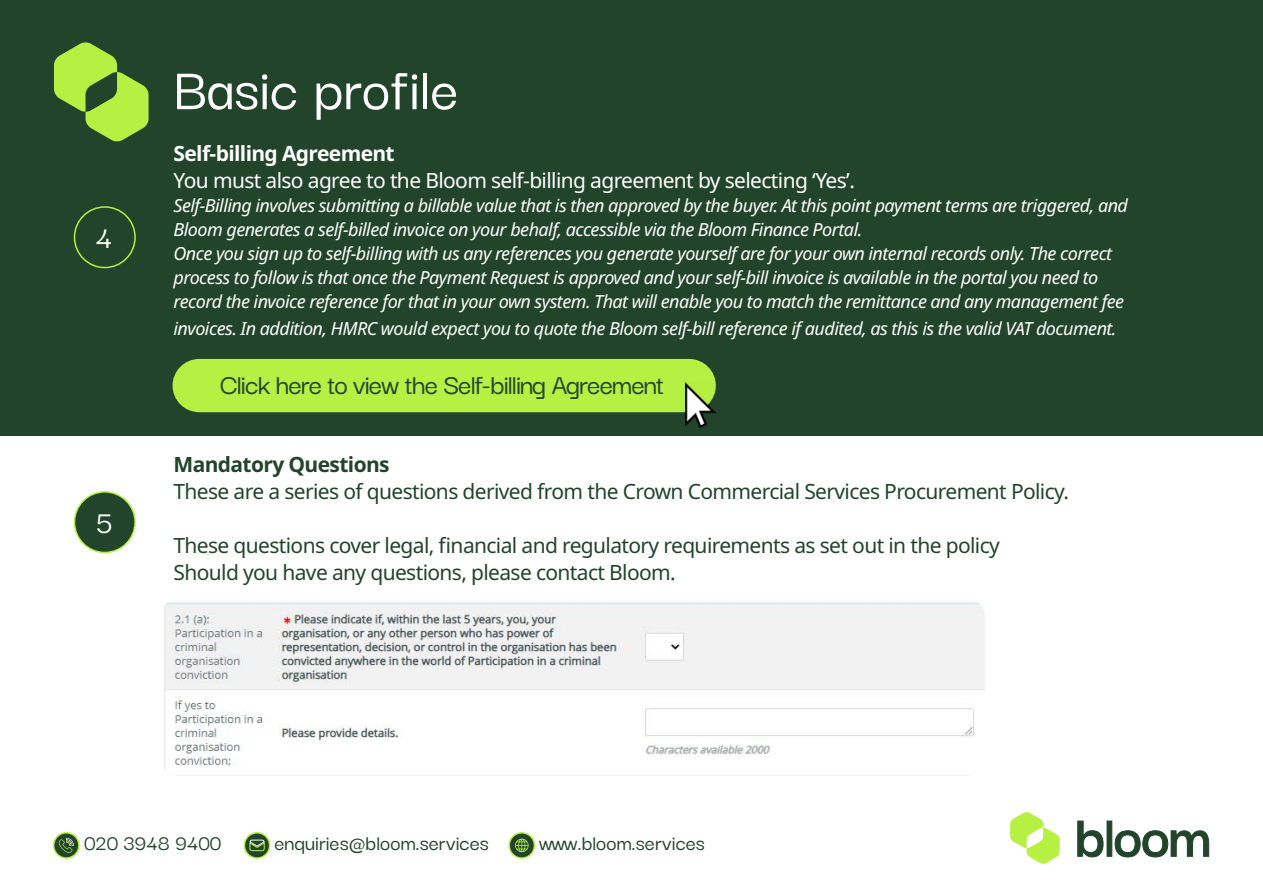
<style>
.page{position:relative;width:1263px;height:893px;background:#fff}
.page>*{position:absolute;margin:0;border:0;box-sizing:border-box;transform-origin:0 0}
.t1{font:500 63px "Darker Grotesque";color:#fff}
.t2{font:500 33px "Darker Grotesque";color:#fff}
.t3{font:500 29.85px "Darker Grotesque";letter-spacing:-.03em;color:#22442b}
.t4{font:500 22.5px "Darker Grotesque";color:#22442b}
.t5{font:21px/27px "Noto Sans";letter-spacing:-.03em;color:#22442b}
.t6{font:21px "Noto Sans";letter-spacing:-.03em;color:#fff}
.t7{font:700 21px "Noto Sans";letter-spacing:-.03em;color:#fff}
.t8{font:700 21px "Noto Sans";letter-spacing:-.03em;color:#22442b}
.t9{font:italic 18px/24px "Noto Sans";letter-spacing:-.03em;color:#fff}
</style>
<div class="page">
<div style="left:0;top:0;width:1263px;height:436px;background:#22442b"></div>
<svg style="left:1077px;top:820px;width:26px;height:37px"></svg>
<div style="left:1107px;top:821px;width:5px;height:35px;background:#22442b;border:1px solid #22442b"></div>
<svg style="left:1114px;top:830px;width:95px;height:27px"></svg>
<svg style="left:1010px;top:812px;width:50px;height:52px"></svg>
<svg style="left:54px;top:42px;width:95px;height:100px"></svg>
<svg style="left:509px;top:833px;width:25px;height:25px"></svg>
<div style="left:508px;top:832px;width:27px;height:27px;border:2px solid #b6f043;border-radius:50%"></div>
<svg style="left:244px;top:833px;width:26px;height:25px"></svg>
<div style="left:244px;top:832px;width:26px;height:27px;border:2px solid #b6f043;border-radius:50%"></div>
<svg style="left:54px;top:833px;width:25px;height:25px"></svg>
<div style="left:53px;top:832px;width:27px;height:27px;border:2px solid #b6f043;border-radius:50%"></div>
<svg style="left:515px;top:839px;width:14px;height:13px"></svg>
<svg style="left:249px;top:839px;width:16px;height:12px"></svg>
<svg style="left:59px;top:838px;width:15px;height:15px"></svg>
<div style="left:74px;top:206px;width:62px;height:62px;border:2px solid #b6f043;border-radius:50%"></div>
<div style="left:74px;top:492px;width:61px;height:60px;background:#22442b;border-radius:50%"></div>
<div style="left:74px;top:491px;width:62px;height:62px;border:2px solid #b6f043;border-radius:50%"></div>
<img style="left:164px;top:602px;width:821px;height:168px">
<div style="left:173px;top:359px;width:543px;height:53px;background:#b6f043;border-radius:27px"></div>
<img style="left:686px;top:383px;width:30px;height:45px">
<h2 class="t2" style="left:96px;top:218px;width:18px">4</h2>
<h2 class="t2" style="left:96px;top:503px;width:18px">5</h2>
<h1 class="t1" style="left:173px;top:53px;width:287px">Basic profile</h1>
<p class="t7" style="left:174px;top:142px;width:223px">Self-billing Agreement</p>
<p class="t6" style="left:174px;top:169px;width:683px">You must also agree to the Bloom self-billing agreement by selecting ‘Yes’.</p>
<p class="t9" style="left:174px;top:194px;width:956px">Self-Billing involves submitting a billable value that is then approved by the buyer. At this point payment terms are triggered, and Bloom generates a self-billed invoice on your behalf, accessible via the Bloom Finance Portal.<br>Once you sign up to self-billing with us any references you generate yourself are for your own internal records only. The correct process to follow is that once the Payment Request is approved and your self-bill invoice is available in the portal you need to record the invoice reference for that in your own system. That will enable you to match the remittance and any management fee</p>
<p class="t9" style="left:174px;top:317px;width:944px">invoices. In addition, HMRC would expect you to quote the Bloom self-bill reference if audited, as this is the valid VAT document.</p>
<h3 class="t3" style="left:220px;top:367px;width:446px">Click here to view the Self-billing Agreement</h3>
<p class="t8" style="left:174px;top:452px;width:218px">Mandatory Questions</p>
<p class="t5" style="left:174px;top:478px;width:897px">These are a series of questions derived from the Crown Commercial Services Procurement Policy.</p>
<p class="t5" style="left:174px;top:532px;width:828px">These questions cover legal, financial and regulatory requirements as set out in the policy<br>Should you have any questions, please contact Bloom.</p>
<p class="t4" style="left:84px;top:830px;width:139px">020 3948 9400</p>
<p class="t4" style="left:274px;top:830px;width:216px">enquiries@bloom.services</p>
<p class="t4" style="left:539px;top:830px;width:167px">www.bloom.services</p>
</div>
